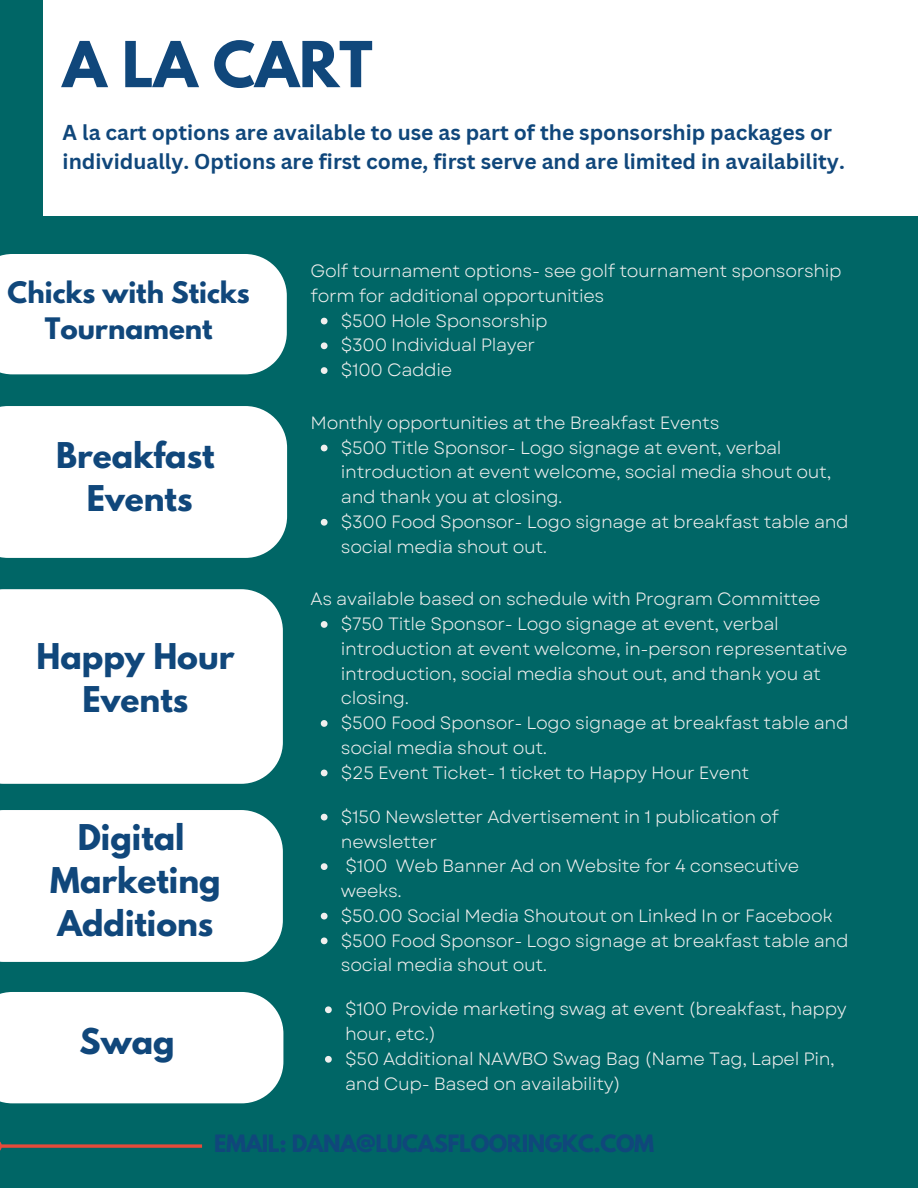
<style>
.page{position:relative;width:918px;height:1188px;background:#066}
.page>*{position:absolute;margin:0;border:0;box-sizing:border-box;transform-origin:0 0}
.t1{font:700 56.1px "League Spartan";color:#10477b}
.t2{font:700 31.5px/43px "League Spartan";color:#10477b;text-align:center}
.t3{font:700 26.25px "League Spartan";color:#10477b}
.t4{font:700 21.15px "League Spartan";letter-spacing:-.02em;color:#10477b}
.t5{font:700 21px/29.2px "Canva Sans";color:#10477b}
.t6{font:17.85px/24.8px "Garet";letter-spacing:-.02em;color:#f0efee}
</style>
<div class="page">
<div style="left:0;top:254px;width:287px;height:120px;background:#fff"></div>
<div style="left:0;top:992px;width:283px;height:111px;background:#fff"></div>
<div style="left:0;top:406px;width:287px;height:152px;background:#fff"></div>
<div style="left:0;top:589px;width:283px;height:195px;background:#fff"></div>
<div style="left:0;top:810px;width:283px;height:152px;background:#fff"></div>
<svg style="left:4px;top:1144px;width:198px;height:4px"></svg>
<svg style="left:0;top:1141px;width:4px;height:10px"></svg>
<div style="left:43px;top:0;width:875px;height:216px;background:#fff"></div>
<svg style="left:321px;top:318px;width:7px;height:6px"></svg>
<svg style="left:321px;top:342px;width:7px;height:7px"></svg>
<svg style="left:321px;top:367px;width:7px;height:7px"></svg>
<svg style="left:321px;top:445px;width:7px;height:6px"></svg>
<svg style="left:321px;top:519px;width:7px;height:7px"></svg>
<svg style="left:321px;top:621px;width:7px;height:7px"></svg>
<svg style="left:321px;top:720px;width:7px;height:7px"></svg>
<svg style="left:321px;top:770px;width:7px;height:6px"></svg>
<svg style="left:321px;top:814px;width:7px;height:7px"></svg>
<svg style="left:321px;top:863px;width:7px;height:7px"></svg>
<svg style="left:321px;top:913px;width:7px;height:7px"></svg>
<svg style="left:321px;top:938px;width:7px;height:6px"></svg>
<svg style="left:325px;top:1006px;width:7px;height:7px"></svg>
<svg style="left:325px;top:1056px;width:7px;height:7px"></svg>
<h1 class="t1" style="left:63px;top:37px;width:311px">A LA CART</h1>
<p class="t5" style="left:63px;top:117px;width:784px">A la cart options are available to use as part of the sponsorship packages or individually. Options are first come, first serve and are limited in availability.</p>
<p class="t6" style="left:311px;top:259px;width:533px">Golf tournament options- see golf tournament sponsorship</p>
<h3 class="t3" style="left:8px;top:279px;width:244px">Chicks with Sticks</h3>
<p class="t6" style="left:311px;top:283px;width:295px">form for additional opportunities</p>
<h3 class="t3" style="left:45px;top:315px;width:169px">Tournament</h3>
<p class="t6" style="left:341px;top:308px;width:208px">$500 Hole Sponsorship $300 Individual Player $100 Caddie</p>
<h2 class="t2" style="left:56px;top:438px;width:160px">Breakfast<br>Events</h2>
<h2 class="t2" style="left:36px;top:639px;width:199px">Happy Hour<br>Events</h2>
<h2 class="t2" style="left:50px;top:820px;width:172px">Digital<br>Marketing<br>Additions</h2>
<h2 class="t2" style="left:80px;top:1024px;width:97px">Swag</h2>
<p class="t6" style="left:311px;top:410px;width:410px">Monthly opportunities at the Breakfast Events</p>
<p class="t6" style="left:341px;top:435px;width:509px">$500 Title Sponsor- Logo signage at event, verbal introduction at event welcome, social media shout out, and thank you at closing.<br>$300 Food Sponsor- Logo signage at breakfast table and social media shout out.</p>
<p class="t6" style="left:311px;top:587px;width:511px">As available based on schedule with Program Committee</p>
<p class="t6" style="left:341px;top:612px;width:509px">$750 Title Sponsor- Logo signage at event, verbal introduction at event welcome, in-person representative introduction, social media shout out, and thank you at closing.<br>$500 Food Sponsor- Logo signage at breakfast table and social media shout out.<br>$25 Event Ticket- 1 ticket to Happy Hour Event</p>
<p class="t6" style="left:341px;top:804px;width:509px">$150 Newsletter Advertisement in 1 publication of newsletter<br>$100 Web Banner Ad on Website for 4 consecutive weeks.<br>$50.00 Social Media Shoutout on Linked In or Facebook $500 Food Sponsor- Logo signage at breakfast table and social media shout out.</p>
<p class="t6" style="left:345px;top:997px;width:503px">$100 Provide marketing swag at event (breakfast, happy hour, etc.)<br>$50 Additional NAWBO Swag Bag (Name Tag, Lapel Pin, and Cup- Based on availability)</p>
<p class="t4" style="left:214px;top:1133px;width:441px">EMAIL: DANA@LUCASFLOORINGKC.COM</p>
</div>
